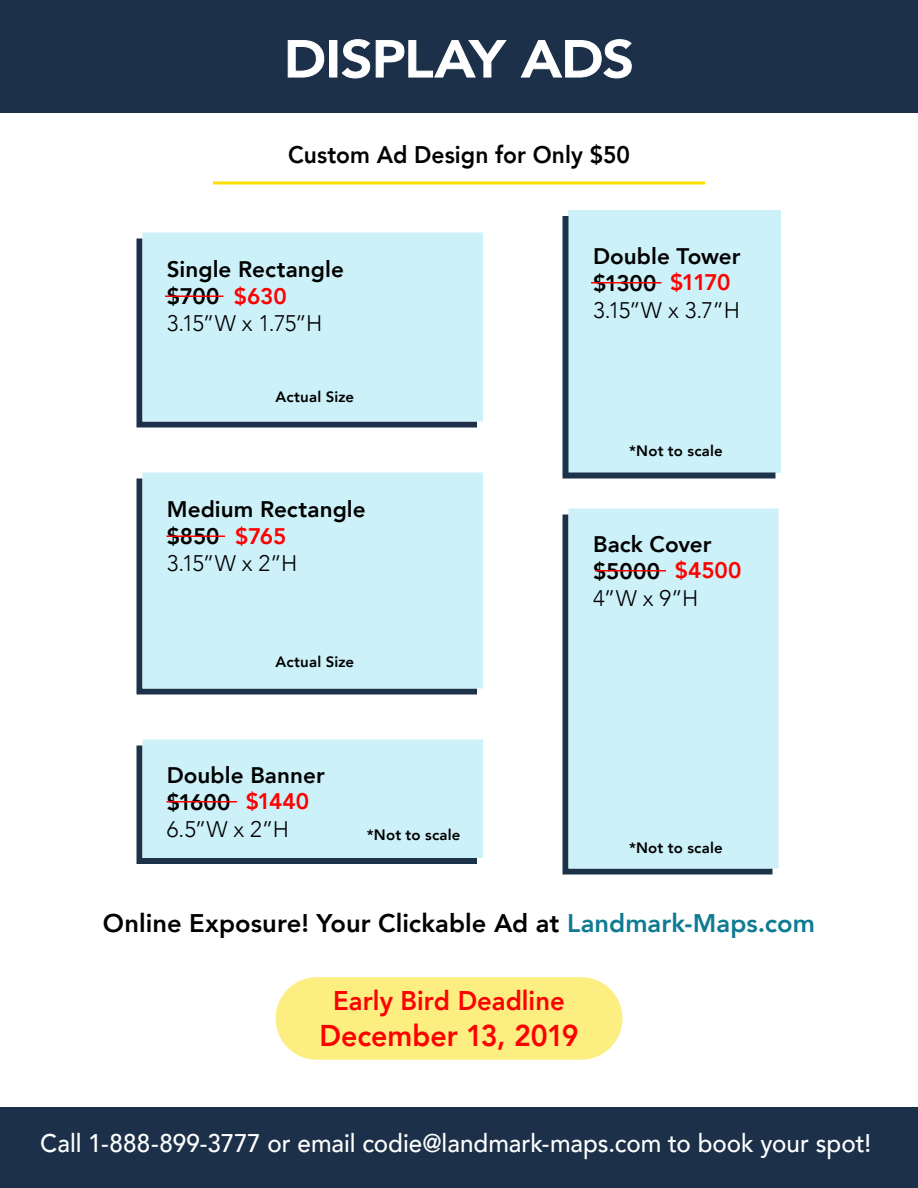
<style>
.page{position:relative;width:918px;height:1188px;background:#fff}
.page>*{position:absolute;margin:0;border:0;box-sizing:border-box;transform-origin:0 0}
.t1{font:800 51.45px "Avenir";letter-spacing:-.01em;color:#fff;scale:1.08 1}
.t2{font:800 30px "Avenir";color:#f00;scale:.95 1}
.t3{font:800 27px "Avenir";color:#f00;scale:.95 1}
.t4{font:500 25.5px "Avenir";color:#fff;scale:.95 1}
.t5{font:800 25.5px "Avenir";color:#000}
.t6{font:800 24px "Avenir";color:#000;scale:.95 1}
.t7{font:800 22.5px/27px "Avenir";color:#000}
.t8{font:300 22.5px "Avenir";letter-spacing:-.06em;color:#000}
.t9{font:800 22.5px "Avenir";letter-spacing:-.01em;color:#f00}
.t10{font:800 15px "Avenir";letter-spacing:.01em;color:#000}
.s1{color:#0f7a93}
</style>
<div class="page">
<hr style="left:213px;top:182px;width:492px;height:2px;background:#fadf00">
<div style="left:0;top:0;width:918px;height:113px;background:#1c3149"></div>
<div style="left:568px;top:210px;width:213px;height:263px;background:#cdf1f9"></div>
<svg style="left:562px;top:216px;width:214px;height:262px"></svg>
<svg style="left:562px;top:514px;width:210px;height:360px;background:#30455a"></svg>
<div style="left:568px;top:508px;width:210px;height:360px;background:#cdf1f9"></div>
<div style="left:136px;top:740px;width:347px;height:124px;background:#cdf1f9"></div>
<svg style="left:136px;top:478px;width:341px;height:216px;background:#32475c"></svg>
<div style="left:142px;top:472px;width:341px;height:216px;background:#cdf1f9"></div>
<svg style="left:136px;top:238px;width:341px;height:190px;background:#2f4258"></svg>
<div style="left:142px;top:232px;width:341px;height:190px;background:#cdf1f9"></div>
<div style="left:0;top:1107px;width:918px;height:81px;background:#1c3149"></div>
<div style="left:276px;top:977px;width:347px;height:83px;background:#fcee80;border-radius:41px"></div>
<svg style="left:287px;top:40px;width:38px;height:38px"></svg>
<svg style="left:341px;top:39px;width:166px;height:40px"></svg>
<svg style="left:520px;top:39px;width:112px;height:40px"></svg>
<hr style="left:165px;top:296px;width:59px;height:1px;background:#f00">
<hr style="left:591px;top:282px;width:71px;height:2px;background:#f00">
<hr style="left:596px;top:570px;width:70px;height:2px;background:#f00">
<hr style="left:166px;top:801px;width:71px;height:1px;background:#f00">
<hr style="left:166px;top:536px;width:59px;height:1px;background:#f00">
<h1 class="t1" style="left:284px;top:19px;width:326px">DISPLAY ADS</h1>
<p class="t6" style="left:288px;top:136px;width:361px">Custom Ad Design for Only $50</p>
<p class="t7" style="left:167px;top:256px;width:179px">Single Rectangle $700</p>
<p class="t8" style="left:167px;top:310px;width:157px">3.15”W x 1.75”H</p>
<p class="t9" style="left:234px;top:278px;width:54px">$630</p>
<p class="t10" style="left:276px;top:385px;width:80px">Actual Size</p>
<p class="t7" style="left:167px;top:496px;width:200px">Medium Rectangle $850</p>
<p class="t8" style="left:167px;top:550px;width:132px">3.15”W x 2”H</p>
<p class="t9" style="left:235px;top:518px;width:53px">$765</p>
<p class="t10" style="left:276px;top:650px;width:80px">Actual Size</p>
<p class="t7" style="left:167px;top:762px;width:159px">Double Banner $1600</p>
<p class="t8" style="left:167px;top:816px;width:124px">6.5”W x 2”H</p>
<p class="t9" style="left:246px;top:784px;width:65px">$1440</p>
<p class="t10" style="left:367px;top:824px;width:95px">*Not to scale</p>
<p class="t7" style="left:593px;top:243px;width:149px">Double Tower $1300</p>
<p class="t8" style="left:593px;top:297px;width:148px">3.15”W x 3.7”H</p>
<p class="t9" style="left:670px;top:265px;width:62px">$1170</p>
<p class="t10" style="left:629px;top:439px;width:95px">*Not to scale</p>
<p class="t7" style="left:593px;top:531px;width:120px">Back Cover $5000</p>
<p class="t8" style="left:593px;top:585px;width:107px">4”W x 9”H</p>
<p class="t9" style="left:675px;top:553px;width:68px">$4500</p>
<p class="t10" style="left:629px;top:836px;width:95px">*Not to scale</p>
<p class="t5" style="left:103px;top:903px;width:714px">Online Exposure! Your Clickable Ad at <span class="s1">Landmark-Maps.com</span></p>
<p class="t3" style="left:333px;top:980px;width:245px">Early Bird Deadline</p>
<h2 class="t2" style="left:320px;top:1012px;width:274px">December 13, 2019</h2>
<p class="t4" style="left:40px;top:1121px;width:876px">Call 1-888-899-3777 or email codie@landmark-maps.com to book your spot!</p>
</div>
